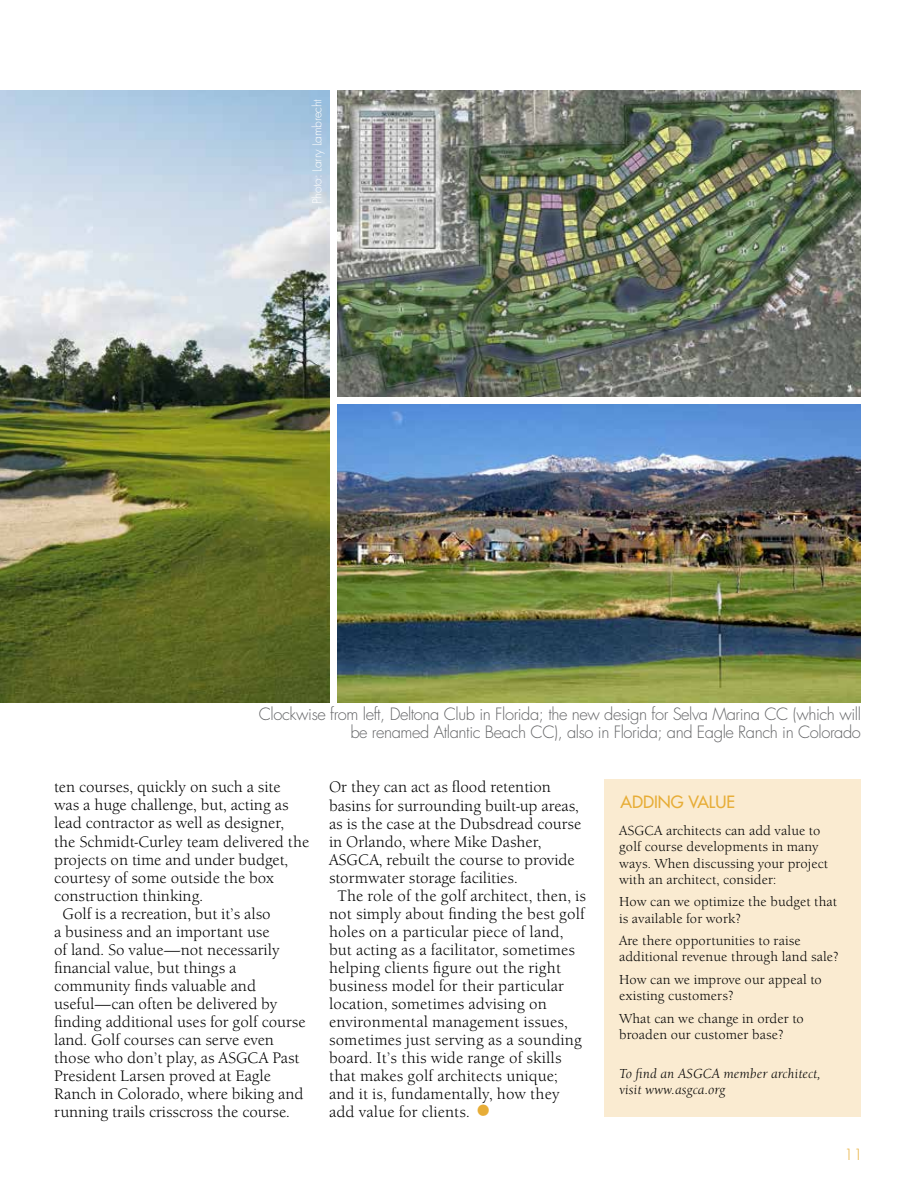
<style>
.page{position:relative;width:915px;height:1187px;background:#fff}
.page>*{position:absolute;margin:0;border:0;box-sizing:border-box;transform-origin:0 0}
.t1{font:40.5px "Berkeley Old ITC";color:#e7ad37}
.t2{font:300 16.5px/18px "Futura";letter-spacing:-.025em;color:#646567;text-align:right}
.t3{font:16.5px "Futura";color:#e7ad37}
.t4{font:15.75px "Berkeley Old ITC";color:#000}
.t5{font:300 15px "Futura";color:#e7ad37}
.t6{font:13.5px/16.2px "Berkeley Old ITC";letter-spacing:.01em;color:#000}
.t7{font:italic 13.5px/16.2px "Berkeley Old ITC";letter-spacing:.01em;color:#000}
.t8{font:300 12px "Futura";letter-spacing:-.025em;color:#fff}
</style>
<div class="page">
<img style="left:0;top:90px;width:329px;height:612px">
<img style="left:337px;top:90px;width:523px;height:306px">
<img style="left:337px;top:405px;width:523px;height:297px">
<div style="left:603px;top:779px;width:257px;height:337px;background:#faebd1"></div>
<p class="t8" style="left:309px;top:204px;width:106px;rotate:-90deg">Photo: Larry Lambrecht</p>
<p class="t2" style="left:259px;top:705px;width:603px">Clockwise from left, Deltona Club in Florida; the new design for Selva Marina CC (which will be renamed Atlantic Beach CC), also in Florida; and Eagle Ranch in Colorado</p>
<p class="t4" style="left:54px;top:778px;width:228px">ten courses, quickly on such a site</p>
<p class="t4" style="left:54px;top:796px;width:236px">was a huge challenge, but, acting as</p>
<p class="t4" style="left:54px;top:814px;width:231px">lead contractor as well as designer,</p>
<p class="t4" style="left:54px;top:832px;width:257px">the Schmidt-Curley team delivered the</p>
<p class="t4" style="left:54px;top:850px;width:235px">projects on time and under budget,</p>
<p class="t4" style="left:54px;top:868px;width:221px">courtesy of some outside the box</p>
<p class="t4" style="left:54px;top:886px;width:150px">construction thinking.</p>
<p class="t4" style="left:63px;top:904px;width:209px">Golf is a recreation, but it’s also</p>
<p class="t4" style="left:54px;top:922px;width:217px">a business and an important use</p>
<p class="t4" style="left:54px;top:940px;width:227px">of land. So value—not necessarily</p>
<p class="t4" style="left:54px;top:958px;width:184px">financial value, but things a</p>
<p class="t4" style="left:54px;top:976px;width:203px">community finds valuable and</p>
<p class="t4" style="left:54px;top:994px;width:225px">useful—can often be delivered by</p>
<p class="t4" style="left:54px;top:1012px;width:253px">finding additional uses for golf course</p>
<p class="t4" style="left:54px;top:1030px;width:221px">land. Golf courses can serve even</p>
<p class="t4" style="left:54px;top:1048px;width:247px">those who don’t play, as ASGCA Past</p>
<p class="t4" style="left:54px;top:1066px;width:218px">President Larsen proved at Eagle</p>
<p class="t4" style="left:54px;top:1084px;width:251px">Ranch in Colorado, where biking and</p>
<p class="t4" style="left:54px;top:1102px;width:237px">running trails crisscross the course.</p>
<p class="t4" style="left:329px;top:778px;width:223px">Or they can act as flood retention</p>
<p class="t4" style="left:329px;top:796px;width:251px">basins for surrounding built-up areas,</p>
<p class="t4" style="left:329px;top:814px;width:254px">as is the case at the Dubsdread course</p>
<p class="t4" style="left:329px;top:832px;width:214px">in Orlando, where Mike Dasher,</p>
<p class="t4" style="left:329px;top:850px;width:247px">ASGCA, rebuilt the course to provide</p>
<p class="t4" style="left:329px;top:868px;width:190px">stormwater storage facilities.</p>
<p class="t4" style="left:337px;top:886px;width:250px">The role of the golf architect, then, is</p>
<p class="t4" style="left:329px;top:904px;width:257px">not simply about finding the best golf</p>
<p class="t4" style="left:329px;top:922px;width:236px">holes on a particular piece of land,</p>
<p class="t4" style="left:329px;top:940px;width:247px">but acting as a facilitator, sometimes</p>
<p class="t4" style="left:329px;top:958px;width:233px">helping clients figure out the right</p>
<p class="t4" style="left:329px;top:976px;width:236px">business model for their particular</p>
<p class="t4" style="left:329px;top:994px;width:219px">location, sometimes advising on</p>
<p class="t4" style="left:329px;top:1012px;width:240px">environmental management issues,</p>
<p class="t4" style="left:329px;top:1030px;width:254px">sometimes just serving as a sounding</p>
<p class="t4" style="left:329px;top:1048px;width:234px">board. It’s this wide range of skills</p>
<p class="t4" style="left:329px;top:1066px;width:230px">that makes golf architects unique;</p>
<p class="t4" style="left:329px;top:1084px;width:232px">and it is, fundamentally, how they</p>
<p class="t4" style="left:329px;top:1102px;width:142px">add value for clients.</p>
<h1 class="t1" style="left:469px;top:1087px;width:29px">•</h1>
<p class="t3" style="left:620px;top:790px;width:116px">ADDING VALUE</p>
<p class="t6" style="left:619px;top:822px;width:210px">ASGCA architects can add value to golf course developments in many ways. When discussing your project with an architect, consider:</p>
<p class="t6" style="left:619px;top:893px;width:219px">How can we optimize the budget that is available for work?</p>
<p class="t6" style="left:619px;top:932px;width:221px">Are there opportunities to raise additional revenue through land sale?</p>
<p class="t6" style="left:619px;top:971px;width:204px">How can we improve our appeal to existing customers?</p>
<p class="t6" style="left:619px;top:1010px;width:186px">What can we change in order to broaden our customer base?</p>
<p class="t7" style="left:619px;top:1065px;width:203px">To find an ASGCA member architect, visit www.asgca.org</p>
<p class="t5" style="left:843px;top:1144px;width:20px">11</p>
</div>
